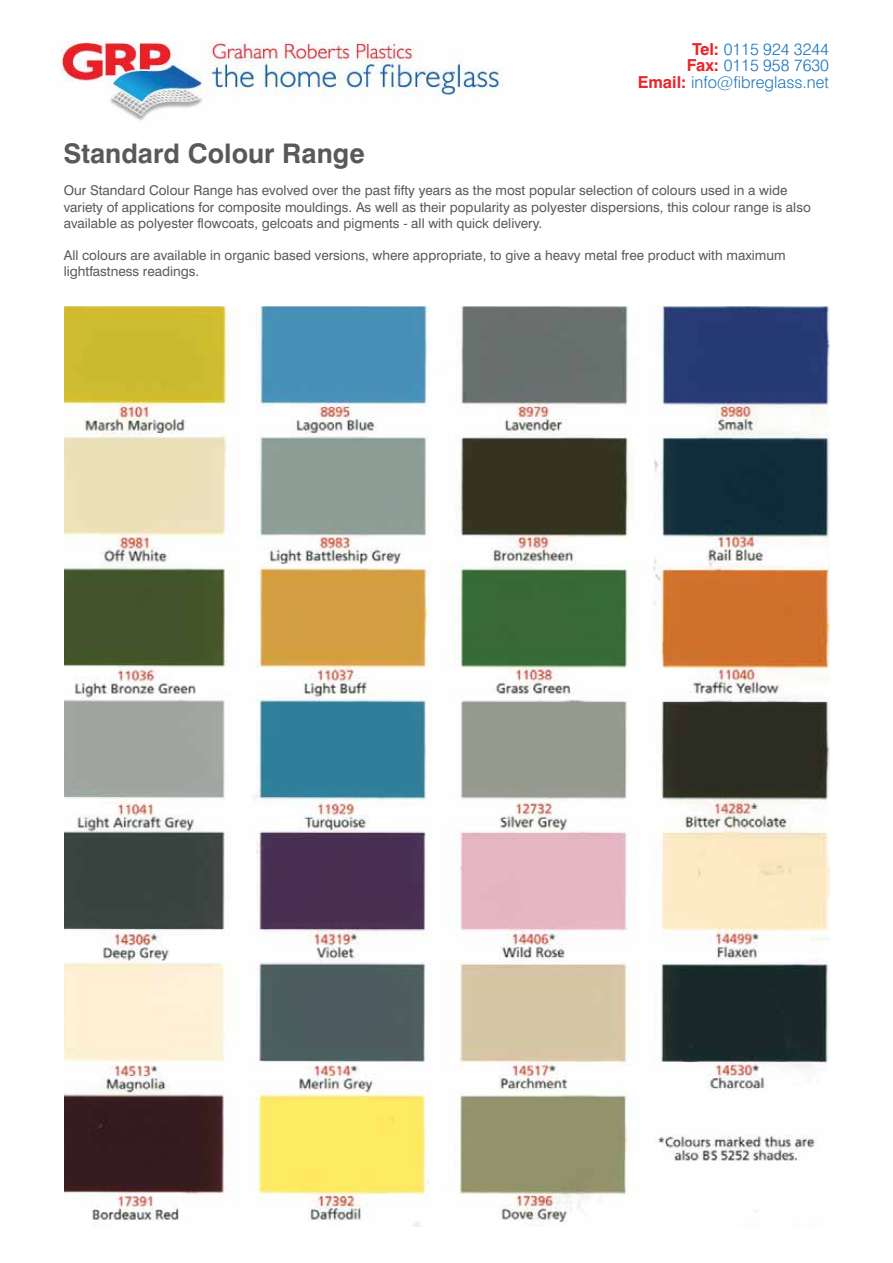
<style>
.page{position:relative;width:893px;height:1263px;background:#fff}
.page>*{position:absolute;margin:0;border:0;box-sizing:border-box;transform-origin:0 0}
.t1{font:700 27px "Swiss 721 BT";color:#58595b}
.t2{font:300 16.5px/16.5px "Swiss 721 BT";color:#1c75bc;text-align:right}
.t3{font:13.5px/16.2px "Swiss 721 BT";color:#58595b}
.s1{font-weight:700;color:#ec2027}
.s2{font-weight:700;color:#eb2428}
</style>
<div class="page">
<img style="left:60px;top:41px;width:443px;height:80px">
<img style="left:64px;top:306px;width:765px;height:920px">
<h1 class="t1" style="left:63px;top:137px;width:303px">Standard Colour Range</h1>
<p class="t2" style="left:638px;top:41px;width:193px"><span class="s1">Tel:</span> 0115 924 3244<br><span class="s2">Fax:</span> 0115 958 7630<br><span class="s2">Email:</span> info@fibreglass.net</p>
<p class="t3" style="left:64px;top:182px;width:749px">Our Standard Colour Range has evolved over the past fifty years as the most popular selection of colours used in a wide variety of applications for composite mouldings. As well as their popularity as polyester dispersions, this colour range is also available as polyester flowcoats, gelcoats and pigments - all with quick delivery.</p>
<p class="t3" style="left:64px;top:247px;width:723px">All colours are available in organic based versions, where appropriate, to give a heavy metal free product with maximum lightfastness readings.</p>
</div>
